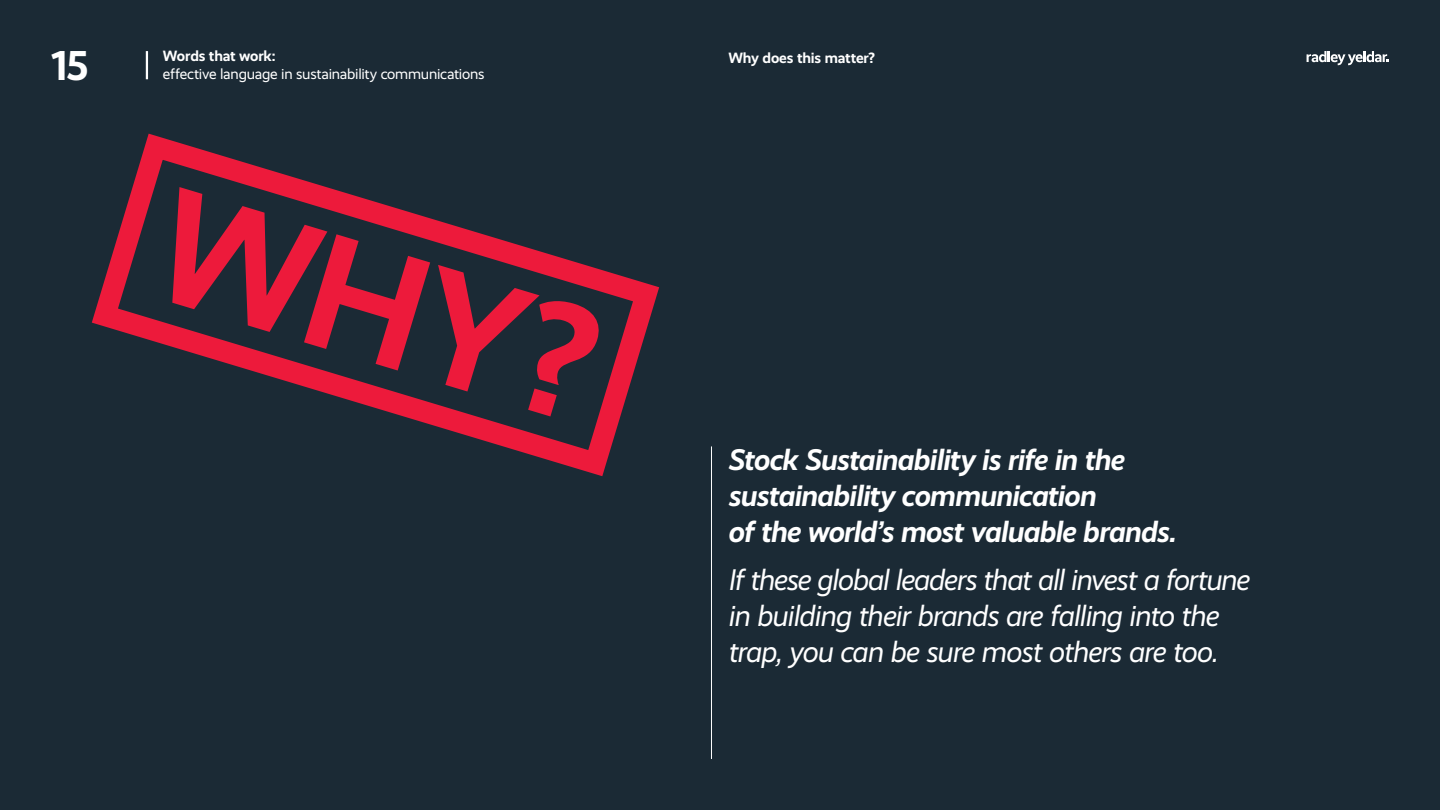
<style>
.page{position:relative;width:1440px;height:810px;background:#1b2a35}
.page>*{position:absolute;margin:0;border:0;box-sizing:border-box;transform-origin:0 0}
.t1{font:700 163.5px "Realist";color:#ed1a3b}
.t2{font:700 42px "Realist";color:#fff}
.t3{font:italic 30px/36px "Realist";letter-spacing:-.035em;color:#fff}
.t4{font:italic 700 30px/36px "Realist";letter-spacing:-.03em;color:#fff}
.t5{font:15px "Realist";letter-spacing:-.015em;color:#fff}
.t6{font:700 15px "Realist";letter-spacing:-.015em;color:#fff}
</style>
<div class="page">
<svg style="left:1306px;top:51px;width:83px;height:14px"></svg>
<svg style="left:91px;top:133px;width:569px;height:344px"></svg>
<hr style="left:146px;top:51px;width:2px;height:28px;background:#fff">
<hr style="left:711px;top:446px;width:1px;height:313px;background:#fff">
<h2 class="t2" style="left:51px;top:41px;width:39px">15</h2>
<p class="t6" style="left:163px;top:47px;width:114px">Words that work:</p>
<p class="t5" style="left:163px;top:66px;width:323px">effective language in sustainability communications</p>
<h1 class="t1" style="left:189px;top:149px;width:450px;rotate:17deg">WHY?</h1>
<p class="t6" style="left:728px;top:49px;width:148px">Why does this matter?</p>
<p class="t4" style="left:728px;top:441px;width:450px">Stock Sustainability is rife in the sustainability communication<br>of the world’s most valuable brands.</p>
<p class="t3" style="left:728px;top:562px;width:523px">If these global leaders that all invest a fortune in building their brands are falling into the trap, you can be sure most others are too.</p>
</div>
